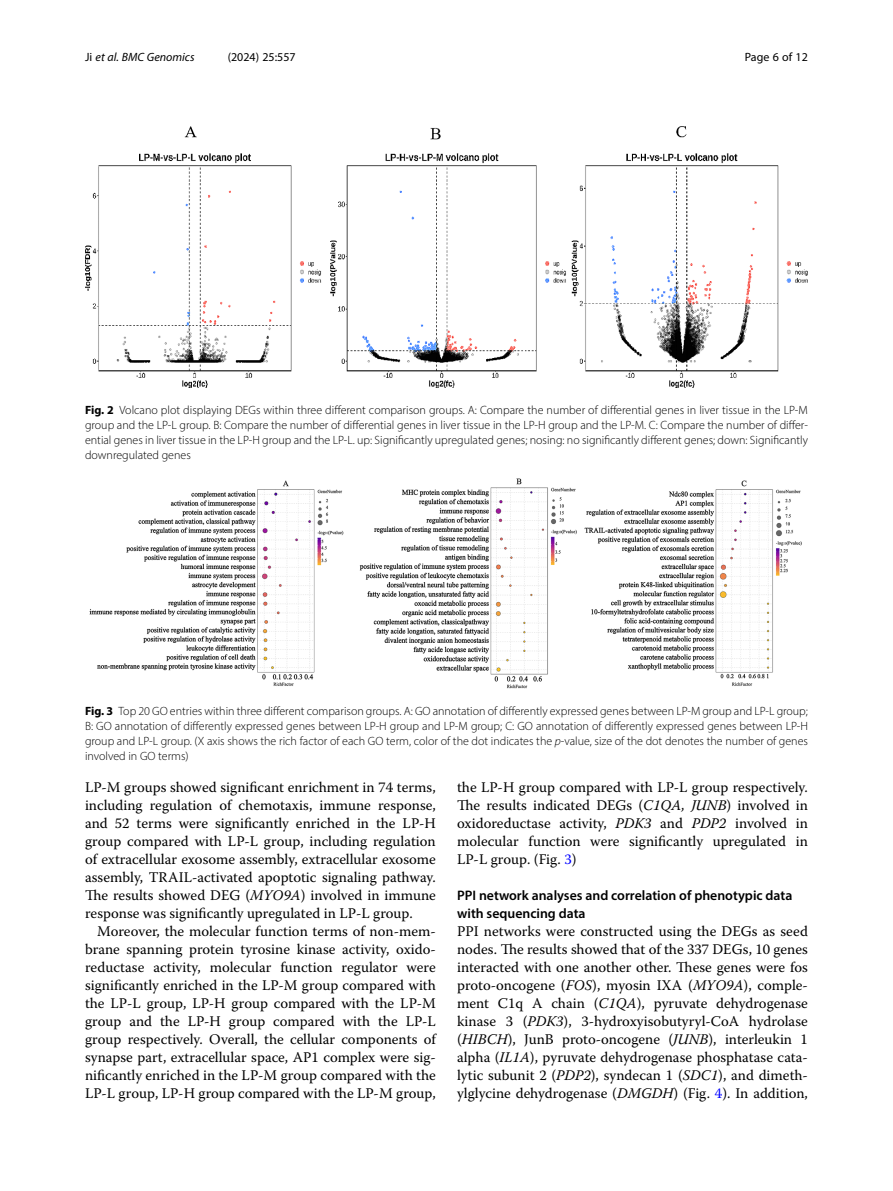
<style>
.page{position:relative;width:893px;height:1191px;background:#fff}
.page>*{position:absolute;margin:0;border:0;box-sizing:border-box;transform-origin:0 0}
.Body_Text{font:14.7px/18px "Warnock Pro";color:#000;text-align:justify}
.Body_Text_Indent{font:14.7px/18px "Warnock Pro";color:#000;text-align:justify}
.Head_2{font:600 13.8px/18px "Myriad Pro";color:#000}
.Figure_Caption{font:300 12px/15px "Myriad Pro";color:#000;text-align:justify}
.t1{font:12px "Myriad Pro";color:#000}
.t2{font:italic 12px "Myriad Pro";color:#000}
.s1{font-style:normal}
.s2{font-weight:700}
.s3{font-style:italic}
.s4{color:#00f}
</style>
<div class="page">
<img style="left:89px;top:478px;width:713px;height:210px">
<img style="left:85px;top:126px;width:723px;height:261px">
<p class="t2" style="left:85px;top:50px;width:111px"><span class="s1">Ji</span> et al. BMC Genomics</p>
<p class="t1" style="left:228px;top:50px;width:70px">(2024) 25:557</p>
<p class="t1" style="left:745px;top:50px;width:65px">Page 6 of 12</p>
<p class="Figure_Caption" style="left:85px;top:402px;width:724px"><span class="s2">Fig. 2</span> Volcano plot displaying DEGs within three different comparison groups. A: Compare the number of differential genes in liver tissue in the LP-M group and the LP-L group. B: Compare the number of differential genes in liver tissue in the LP-H group and the LP-M. C: Compare the number of differ&shy;ential genes in liver tissue in the LP-H group and the LP-L. up: Significantly upregulated genes; nosing: no significantly different genes; down: Significantly downregulated genes</p>
<p class="Figure_Caption" style="left:85px;top:703px;width:724px"><span class="s2">Fig. 3</span> Top 20 GO entries within three different comparison groups. A: GO annotation of differently expressed genes between LP-M group and LP-L group; B: GO annotation of differently expressed genes between LP-H group and LP-M group; C: GO annotation of differently expressed genes between LP-H group and LP-L group. (X axis shows the rich factor of each GO term, color of the dot indicates the <span class="s3">p</span>-value, size of the dot denotes the number of genes involved in GO terms)</p>
<p class="Body_Text" style="left:85px;top:778px;width:352px">LP-M groups showed significant enrichment in 74 terms, including regulation of chemotaxis, immune response, and 52 terms were significantly enriched in the LP-H group compared with LP-L group, including regulation of extracellular exosome assembly, extracellular exosome assembly, TRAIL-activated apoptotic signaling pathway.<br>The results showed DEG (<span class="s3">MYO9A</span>) involved in immune response was significantly upregulated in LP-L group.</p>
<p class="Body_Text_Indent" style="left:85px;top:922px;width:352px;text-indent:12px">Moreover, the molecular function terms of non-mem&shy;brane spanning protein tyrosine kinase activity, oxido&shy;reductase activity, molecular function regulator were significantly enriched in the LP-M group compared with the LP-L group, LP-H group compared with the LP-M group and the LP-H group compared with the LP-L group respectively. Overall, the cellular components of synapse part, extracellular space, AP1 complex were sig&shy;nificantly enriched in the LP-M group compared with the LP-L group, LP-H group compared with the LP-M group,</p>
<p class="Body_Text_Indent" style="left:457px;top:778px;width:352px">the LP-H group compared with LP-L group respectively.<br>The results indicated DEGs (<span class="s3">C1QA, JUNB</span>) involved in oxidoreductase activity, <span class="s3">PDK3</span> and <span class="s3">PDP2</span> involved in molecular function were significantly upregulated in LP-L group. (Fig. <span class="s4">3</span>)</p>
<p class="Head_2" style="left:457px;top:886px;width:337px">PPI network analyses and correlation of phenotypic data with sequencing data</p>
<p class="Body_Text" style="left:457px;top:922px;width:352px">PPI networks were constructed using the DEGs as seed nodes. The results showed that of the 337 DEGs, 10 genes interacted with one another other. These genes were fos proto-oncogene (<span class="s3">FOS</span>), myosin IXA (<span class="s3">MYO9A</span>), comple&shy;ment C1q A chain (<span class="s3">C1QA</span>), pyruvate dehydrogenase kinase 3 (<span class="s3">PDK3</span>), 3-hydroxyisobutyryl-CoA hydrolase (<span class="s3">HIBCH</span>), JunB proto-oncogene (<span class="s3">JUNB</span>), interleukin 1 alpha (<span class="s3">IL1A</span>), pyruvate dehydrogenase phosphatase cata&shy;lytic subunit 2 (<span class="s3">PDP2</span>), syndecan 1 (<span class="s3">SDC1</span>), and dimeth&shy;ylglycine dehydrogenase (<span class="s3">DMGDH</span>) (Fig. <span class="s4">4</span>). In addition,</p>
</div>
